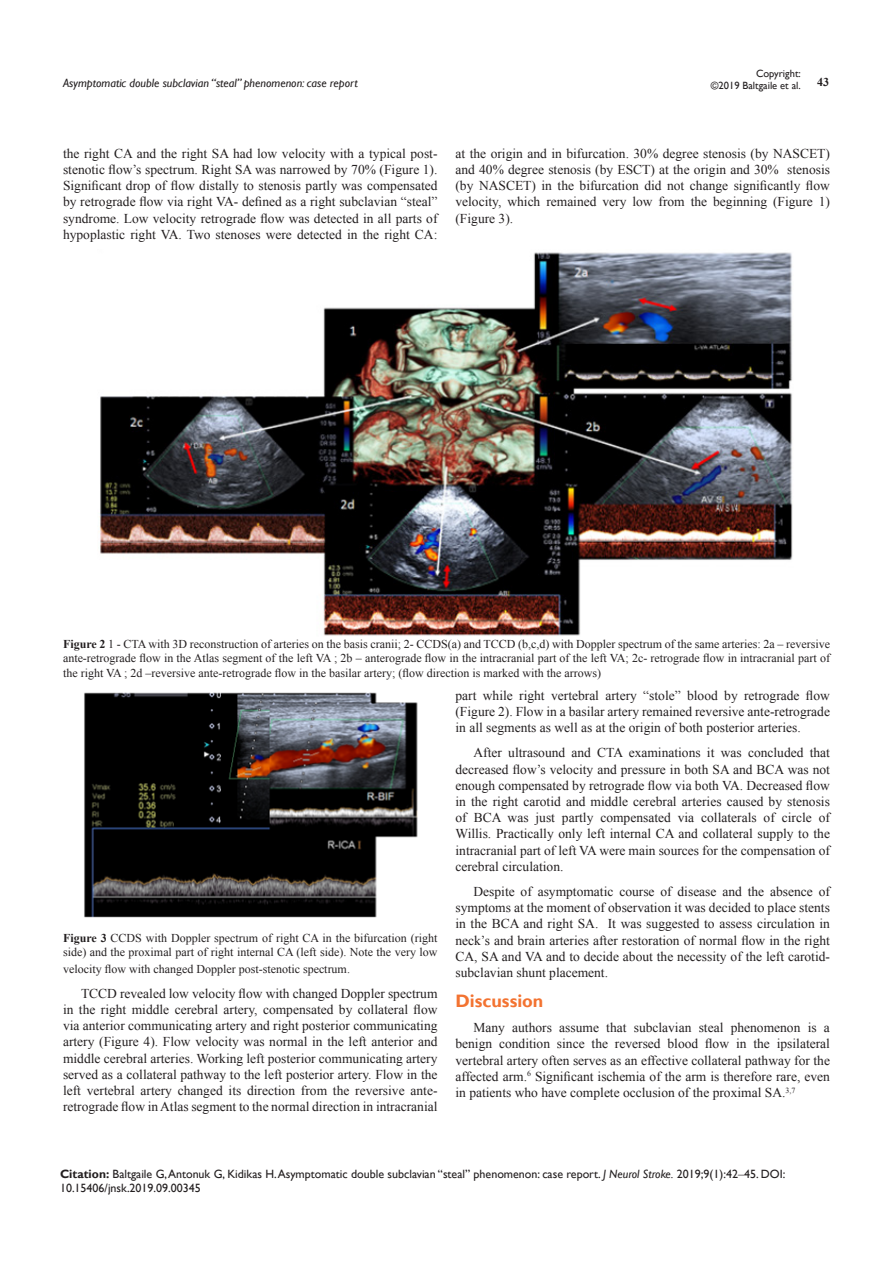
<style>
.page{position:relative;width:893px;height:1263px;background:#fff}
.page>*{position:absolute;margin:0;border:0;box-sizing:border-box;transform-origin:0 0}
.List_Paragraph{font:700 18px "Gill Sans";color:#f37331}
.t1{font:13.5px/16.2px "Times New Roman";color:#231f20;text-align:justify}
.t2{font:12px/14.4px "Times New Roman";color:#231f20;text-align:justify}
.Citation{font:12px/14.4px "Gill Sans";color:#231f20}
.t3{font:italic 12px "Gill Sans";color:#231f20}
.t4{font:700 12px "Times New Roman";color:#231f20}
.t5{font:10.5px/12.6px "Gill Sans";color:#231f20;text-align:right}
.s1{font-weight:700}
.s2{font-style:italic}
.s3{font-family:"Times New Roman"}
</style>
<div class="page">
<img style="left:100px;top:252px;width:693px;height:384px">
<img style="left:84px;top:692px;width:334px;height:226px">
<p class="t5" style="left:711px;top:67px;width:91px">Copyright:<br>©2019 Baltgaile et al.</p>
<p class="t3" style="left:63px;top:76px;width:296px">Asymptomatic double subclavian “steal” phenomenon: case report</p>
<p class="t4" style="left:817px;top:73px;width:13px">43</p>
<p class="t1" style="left:63px;top:145px;width:376px">the right CA and the right SA had low velocity with a typical post&shy;stenotic flow’s spectrum. Right SA was narrowed by 70% (Figure 1).<br>Significant drop of flow distally to stenosis partly was compensated by retrograde flow via right VA- defined as a right subclavian “steal” syndrome. Low velocity retrograde flow was detected in all parts of hypoplastic right VA. Two stenoses were detected in the right CA:</p>
<p class="t1" style="left:455px;top:145px;width:376px">at the origin and in bifurcation. 30% degree stenosis (by NASCET) and 40% degree stenosis (by ESCT) at the origin and 30% stenosis (by NASCET) in the bifurcation did not change significantly flow velocity, which remained very low from the beginning (Figure 1) (Figure 3).</p>
<p class="t2" style="left:63px;top:636px;width:768px"><span class="s1">Figure 2</span> 1 - CTA with 3D reconstruction of arteries on the basis cranii; 2- CCDS(a) and TCCD (b,c,d) with Doppler spectrum of the same arteries: 2a – reversive ante-retrograde flow in the Atlas segment of the left VA ; 2b – anterograde flow in the intracranial part of the left VA; 2c- retrograde flow in intracranial part of the right VA ; 2d –reversive ante-retrograde flow in the basilar artery; (flow direction is marked with the arrows)</p>
<p class="t2" style="left:63px;top:930px;width:376px"><span class="s1">Figure 3</span> CCDS with Doppler spectrum of right CA in the bifurcation (right side) and the proximal part of right internal CA (left side). Note the very low</p>
<p class="t2" style="left:63px;top:961px;width:288px">velocity flow with changed Doppler post-stenotic spectrum.</p>
<p class="t1" style="left:63px;top:985px;width:376px;text-indent:18px">TCCD revealed low velocity flow with changed Doppler spectrum in the right middle cerebral artery, compensated by collateral flow via anterior communicating artery and right posterior communicating artery (Figure 4). Flow velocity was normal in the left anterior and middle cerebral arteries. Working left posterior communicating artery served as a collateral pathway to the left posterior artery. Flow in the left vertebral artery changed its direction from the reversive ante&shy;retrograde flow in Atlas segment to the normal direction in intracranial</p>
<p class="t1" style="left:455px;top:687px;width:376px">part while right vertebral artery “stole” blood by retrograde flow (Figure 2). Flow in a basilar artery remained reversive ante-retrograde in all segments as well as at the origin of both posterior arteries.</p>
<p class="t1" style="left:455px;top:745px;width:376px;text-indent:18px">After ultrasound and CTA examinations it was concluded that decreased flow’s velocity and pressure in both SA and BCA was not enough compensated by retrograde flow via both VA. Decreased flow in the right carotid and middle cerebral arteries caused by stenosis of BCA was just partly compensated via collaterals of circle of Willis. Practically only left internal CA and collateral supply to the intracranial part of left VA were main sources for the compensation of cerebral circulation.</p>
<p class="t1" style="left:455px;top:883px;width:376px;text-indent:18px">Despite of asymptomatic course of disease and the absence of symptoms at the moment of observation it was decided to place stents in the BCA and right SA. It was suggested to assess circulation in neck’s and brain arteries after restoration of normal flow in the right CA, SA and VA and to decide about the necessity of the left carotid&shy;subclavian shunt placement.</p>
<p class="List_Paragraph" style="left:455px;top:990px;width:89px">Discussion</p>
<p class="t1" style="left:455px;top:1019px;width:376px;text-indent:18px">Many authors assume that subclavian steal phenomenon is a benign condition since the reversed blood flow in the ipsilateral vertebral artery often serves as an effective collateral pathway for the affected arm.<sup>6</sup> Significant ischemia of the arm is therefore rare, even in patients who have complete occlusion of the proximal SA.<sup>3,7</sup></p>
<p class="Citation" style="left:60px;top:1167px;width:727px"><span class="s1">Citation:</span> Baltgaile G, Antonuk G, Kidikas H. Asymptomatic double subclavian “steal” phenomenon: case report. <span class="s2">J Neurol Stroke.</span> 2019;9(1):42<span class="s3">‒</span>45. DOI:<br>10.15406/jnsk.2019.09.00345</p>
</div>
